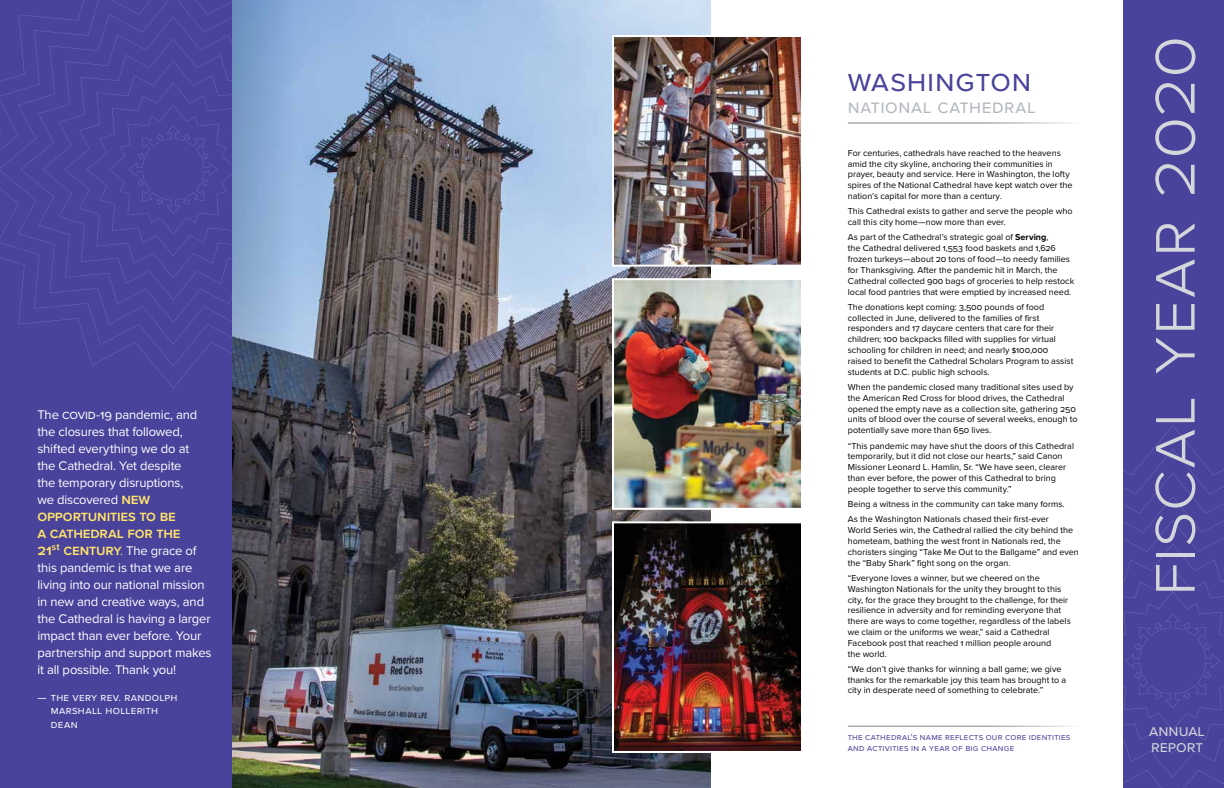
<style>
.page{position:relative;width:1224px;height:788px;background:#fff}
.page>*{position:absolute;margin:0;border:0;box-sizing:border-box;transform-origin:0 0}
.t1{font:300 70px "Proxima Nova";letter-spacing:.01em;color:#d3d6da}
.t2{font:31px "Proxima Nova";letter-spacing:.025em;color:#49439b}
.t3{font:19px "Proxima Nova";letter-spacing:.03em;color:#b2b7be}
.t4{font:16px/16px "Proxima Nova";color:#d3d6da}
.t5{font:600 15px/17px "Proxima Nova";letter-spacing:-.01em;color:#ffe36b}
.t6{font:13px/17px "Proxima Nova";letter-spacing:-.015em;color:#fff}
.t7{font:11px/13.2px "Proxima Nova";letter-spacing:.025em;color:#fff}
.t8{font:9px/10.8px "Proxima Nova";color:#000}
.t9{font:9px/10.8px "Proxima Nova";letter-spacing:.025em;color:#49439b}
.s1{font-weight:600;font-size:15px;color:#ffe36b}
.s2{font-weight:400;font-size:13px}
.s3{font-weight:400;font-size:13px;color:#fff}
.s4{font-weight:700}
</style>
<div class="page">
<img style="left:292px;top:0;width:419px;height:787px">
<img style="left:232px;top:0;width:60px;height:787px">
<div style="left:0;top:0;width:232px;height:787px;background:#49439b"></div>
<svg style="left:0;top:0;width:232px;height:344px"></svg>
<svg style="left:20px;top:17px;width:212px;height:305px"></svg>
<svg style="left:43px;top:39px;width:189px;height:261px"></svg>
<svg style="left:65px;top:61px;width:167px;height:217px"></svg>
<img style="left:615px;top:38px;width:185px;height:225px">
<div style="left:612px;top:35px;width:191px;height:231px;border:2px solid #fff"></div>
<div style="left:1123px;top:0;width:101px;height:787px;background:#49439b"></div>
<svg style="left:1123px;top:425px;width:101px;height:362px"></svg>
<img style="left:615px;top:524px;width:185px;height:225px">
<div style="left:612px;top:521px;width:191px;height:231px;border:2px solid #fff"></div>
<img style="left:615px;top:281px;width:185px;height:225px">
<div style="left:612px;top:278px;width:191px;height:231px;border:2px solid #fff"></div>
<h3 class="t6" style="left:37px;top:406px;width:161px">The covid-19 pandemic, and the closures that followed, shifted everything we do at the Cathedral. Yet despite the temporary disruptions, we discovered <span class="s1">new</span></h3>
<h3 class="t5" style="left:37px;top:507px;width:161px">opportunities to be<br>a Cathedral for the<br>21st Century<span class="s2">.</span> <span class="s3">The grace of</span></h3>
<h3 class="t6" style="left:37px;top:559px;width:176px">this pandemic is that we are living into our national mission in new and creative ways, and the Cathedral is having a larger impact than ever before. Your partnership and support makes it all possible. Thank you!</h3>
<p class="t7" style="left:51px;top:690px;width:128px;text-indent:-13px">— The Very Rev. Randolph<br>Marshall Hollerith dean</p>
<h2 class="t2" style="left:848px;top:57px;width:185px">Washington</h2>
<h3 class="t3" style="left:848px;top:93px;width:190px">national Cathedral</h3>
<p class="t8" style="left:848px;top:147px;width:226px">For centuries, cathedrals have reached to the heavens amid the city skyline, anchoring their communities in prayer, beauty and service. Here in Washington, the lofty spires of the National Cathedral have kept watch over the nation’s capital for more than a century.</p>
<p class="t8" style="left:848px;top:205px;width:226px">This Cathedral exists to gather and serve the people who call this city home—now more than ever.</p>
<p class="t8" style="left:848px;top:232px;width:228px">As part of the Cathedral’s strategic goal of <span class="s4">Serving</span>,<br>the Cathedral delivered 1,553 food baskets and 1,626 frozen turkeys—about 20 tons of food—to needy families for Thanksgiving. After the pandemic hit in March, the Cathedral collected 900 bags of groceries to help restock local food pantries that were emptied by increased need.</p>
<p class="t8" style="left:848px;top:301px;width:227px">The donations kept coming: 3,500 pounds of food collected in June, delivered to the families of first responders and 17 daycare centers that care for their children; 100 backpacks filled with supplies for virtual schooling for children in need; and nearly $100,000 raised to benefit the Cathedral Scholars Program to assist students at D.C. public high schools.</p>
<p class="t8" style="left:848px;top:381px;width:231px">When the pandemic closed many traditional sites used by the American Red Cross for blood drives, the Cathedral opened the empty nave as a collection site, gathering 250 units of blood over the course of several weeks, enough to potentially save more than 650 lives.</p>
<p class="t8" style="left:848px;top:439px;width:228px">“This pandemic may have shut the doors of this Cathedral temporarily, but it did not close our hearts,” said Canon Missioner Leonard L. Hamlin, Sr. “We have seen, clearer than ever before, the power of this Cathedral to bring people together to serve this community.”</p>
<p class="t8" style="left:848px;top:496px;width:218px;line-height:15.3px">Being a witness in the community can take many forms.<br>As the Washington Nationals chased their first-ever</p>
<p class="t8" style="left:848px;top:524px;width:232px">World Series win, the Cathedral rallied the city behind the hometeam, bathing the west front in Nationals red, the choristers singing “Take Me Out to the Ballgame” and even the “Baby Shark” fight song on the organ.</p>
<p class="t8" style="left:848px;top:572px;width:225px">“Everyone loves a winner, but we cheered on the Washington Nationals for the unity they brought to this city, for the grace they brought to the challenge, for their resilience in adversity and for reminding everyone that there are ways to come together, regardless of the labels we claim or the uniforms we wear,” said a Cathedral Facebook post that reached 1 million people around<br>the world.</p>
<p class="t8" style="left:848px;top:663px;width:220px">“We don’t give thanks for winning a ball game; we give thanks for the remarkable joy this team has brought to a city in desperate need of something to celebrate.”</p>
<p class="t9" style="left:848px;top:731px;width:224px">The Cathedral's name reflects our core identities and activities in a year of big change</p>
<h1 class="t1" style="left:1119px;top:596px;width:562px;rotate:-90deg">fiscal year 2020</h1>
<h3 class="t4" style="left:1149px;top:721px;width:57px">annual report</h3>
</div>
